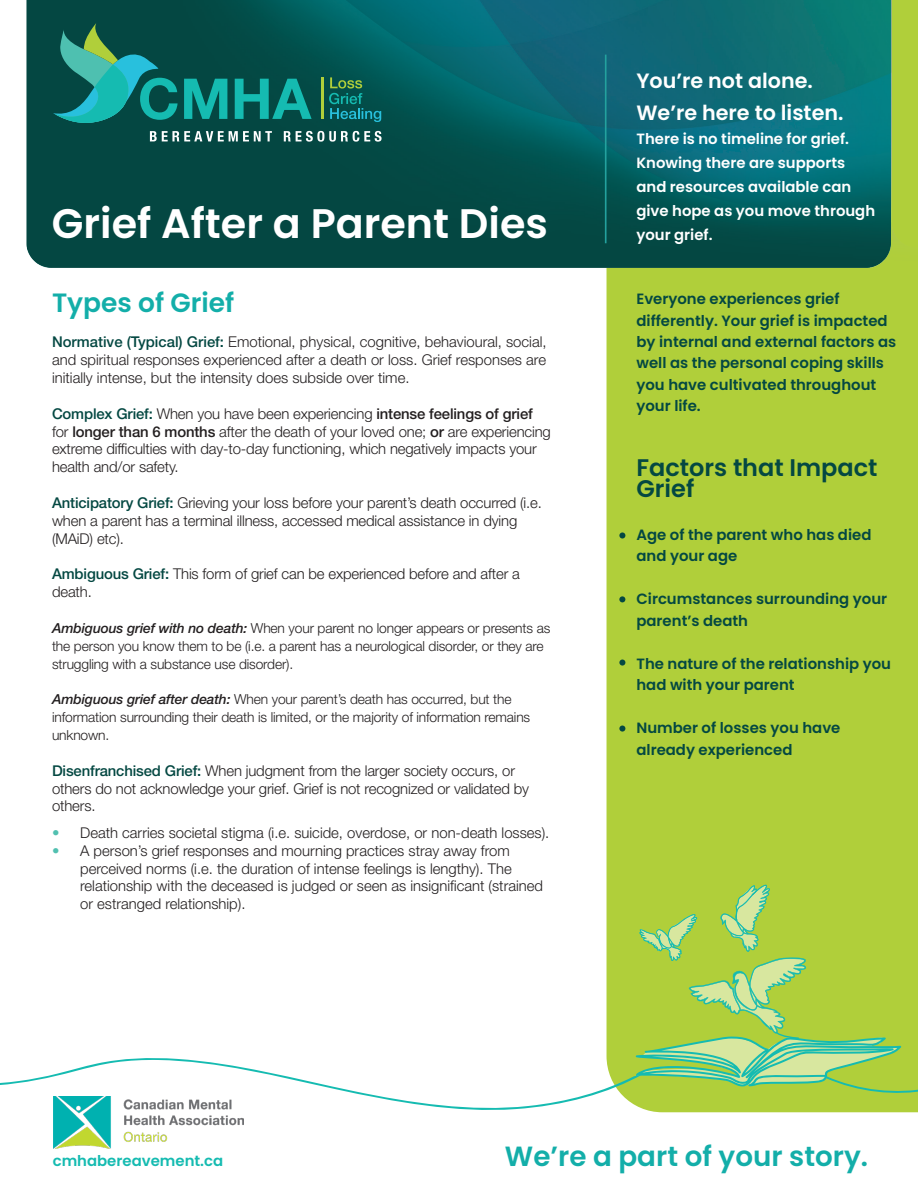
<style>
.page{position:relative;width:918px;height:1188px;background:#fff}
.page>*{position:absolute;margin:0;border:0;box-sizing:border-box;transform-origin:0 0}
.t1{font:600 41.25px "Poppins";color:#fff}
.t2{font:600 27.75px "Poppins";color:#13aea9}
.t3{font:600 26.4px "Poppins";color:#13aea9}
.t4{font:600 24px/21.5px "Poppins";color:#044842}
.t5{font:600 20.7px/31.3px "Poppins";color:#fff}
.t6{font:300 14.85px/17.9px "Helvetica Neue LT Std";letter-spacing:-.01em;color:#231f20}
.t7{font:600 14.85px/21.5px "Poppins";color:#044842}
.t8{font:600 14.85px/24px "Poppins";color:#fff}
.t9{font:600 14.85px "Poppins";color:#15bbb1}
.t10{font:300 13.8px/17.9px "Helvetica Neue LT Std";letter-spacing:-.01em;color:#231f20}
.s1{font-weight:500;color:#044842}
.s2{font-weight:500}
.s3{font-weight:500;font-style:italic}
.s4{color:#51c0b0}
</style>
<div class="page">
<div style="left:607px;top:284px;width:311px;height:601px;background:#b0cf3a"></div>
<img style="left:26px;top:0;width:892px;height:284px">
<svg style="left:150px;top:131px;width:122px;height:10px"></svg>
<svg style="left:284px;top:131px;width:98px;height:11px"></svg>
<hr style="left:321px;top:77px;width:2px;height:42px;background:#b0cf3a">
<svg style="left:329px;top:77px;width:52px;height:45px;background:#10675e"></svg>
<svg style="left:184px;top:79px;width:43px;height:40px;background:#0f968d"></svg>
<svg style="left:235px;top:79px;width:77px;height:40px;background:#0c827a"></svg>
<svg style="left:53px;top:23px;width:125px;height:102px;background:#18786e"></svg>
<div style="left:619px;top:532px;width:6px;height:7px;background:#044842;border-radius:50%"></div>
<svg style="left:0;top:885px;width:918px;height:228px"></svg>
<img style="left:54px;top:1096px;width:190px;height:53px">
<hr style="left:605px;top:55px;width:2px;height:188px;background:#23a19e">
<svg style="left:619px;top:660px;width:6px;height:6px"></svg>
<svg style="left:619px;top:726px;width:6px;height:6px"></svg>
<svg style="left:619px;top:596px;width:6px;height:6px"></svg>
<p class="t1" style="left:52px;top:200px;width:498px">Grief After a Parent Dies</p>
<p class="t3" style="left:52px;top:287px;width:184px">Types of Grief</p>
<p class="t6" style="left:52px;top:333px;width:496px;text-align:justify"><span class="s1">Normative (Typical) Grief:</span> Emotional, physical, cognitive, behavioural, social, and spiritual responses experienced after a death or loss. Grief responses are initially intense, but the intensity does subside over time.</p>
<p class="t6" style="left:52px;top:404px;width:500px"><span class="s1">Complex Grief:</span> When you have been experiencing <span class="s2">intense feelings of grief </span>for <span class="s2">longer than 6 months</span> after the death of your loved one; <span class="s2">or</span> are experiencing extreme difficulties with day-to-day functioning, which negatively impacts your health and/or safety.</p>
<p class="t6" style="left:52px;top:494px;width:491px"><span class="s1">Anticipatory Grief:</span> Grieving your loss before your parent’s death occurred (i.e. when a parent has a terminal illness, accessed medical assistance in dying (MAiD) etc).</p>
<p class="t6" style="left:52px;top:565px;width:469px"><span class="s1">Ambiguous Grief:</span> This form of grief can be experienced before and after a death.</p>
<p class="t10" style="left:52px;top:619px;width:500px"><span class="s3">Ambiguous grief with no death:</span> When your parent no longer appears or presents as the person you know them to be (i.e. a parent has a neurological disorder, or they are struggling with a substance use disorder).</p>
<p class="t10" style="left:52px;top:690px;width:480px"><span class="s3">Ambiguous grief after death:</span> When your parent’s death has occurred, but the information surrounding their death is limited, or the majority of information remains unknown.</p>
<p class="t6" style="left:52px;top:761px;width:464px"><span class="s1">Disenfranchised Grief:</span> When judgment from the larger society occurs, or</p>
<p class="t6" style="left:52px;top:779px;width:478px">others do not acknowledge your grief. Grief is not recognized or validated by others.</p>
<p class="t6" style="left:52px;top:823px;width:499px"><span class="s4">•</span> Death carries societal stigma (i.e. suicide, overdose, or non-death losses).</p>
<p class="t6" style="left:52px;top:841px;width:459px"><span class="s4">•</span> A person’s grief responses and mourning practices stray away from</p>
<p class="t6" style="left:80px;top:859px;width:433px">perceived norms (i.e. the duration of intense feelings is lengthy). The</p>
<p class="t6" style="left:80px;top:877px;width:464px">relationship with the deceased is judged or seen as insignificant (strained or estranged relationship).</p>
<p class="t5" style="left:636px;top:65px;width:209px">You’re not alone.<br>We’re here to listen.</p>
<p class="t8" style="left:636px;top:127px;width:214px">There is no timeline for grief.</p>
<p class="t8" style="left:636px;top:151px;width:210px">Knowing there are supports</p>
<p class="t8" style="left:636px;top:175px;width:216px">and resources available can</p>
<p class="t8" style="left:636px;top:199px;width:240px">give hope as you move through your grief.</p>
<p class="t7" style="left:636px;top:288px;width:205px">Everyone experiences grief</p>
<p class="t7" style="left:636px;top:310px;width:261px">differently. Your grief is impacted by internal and external factors as well as the personal coping skills you have cultivated throughout your life.</p>
<p class="t4" style="left:636px;top:457px;width:243px">Factors that Impact<br>Grief</p>
<p class="t7" style="left:636px;top:524px;width:237px">Age of the parent who has died and your age</p>
<p class="t7" style="left:636px;top:589px;width:252px">Circumstances surrounding your parent’s death</p>
<p class="t7" style="left:636px;top:653px;width:256px">The nature of the relationship you had with your parent</p>
<p class="t7" style="left:636px;top:717px;width:205px">Number of losses you have</p>
<p class="t7" style="left:636px;top:739px;width:158px">already experienced</p>
<p class="t9" style="left:53px;top:1152px;width:172px">cmhabereavement.ca</p>
<p class="t2" style="left:505px;top:1140px;width:365px">We’re a part of your story.</p>
</div>
